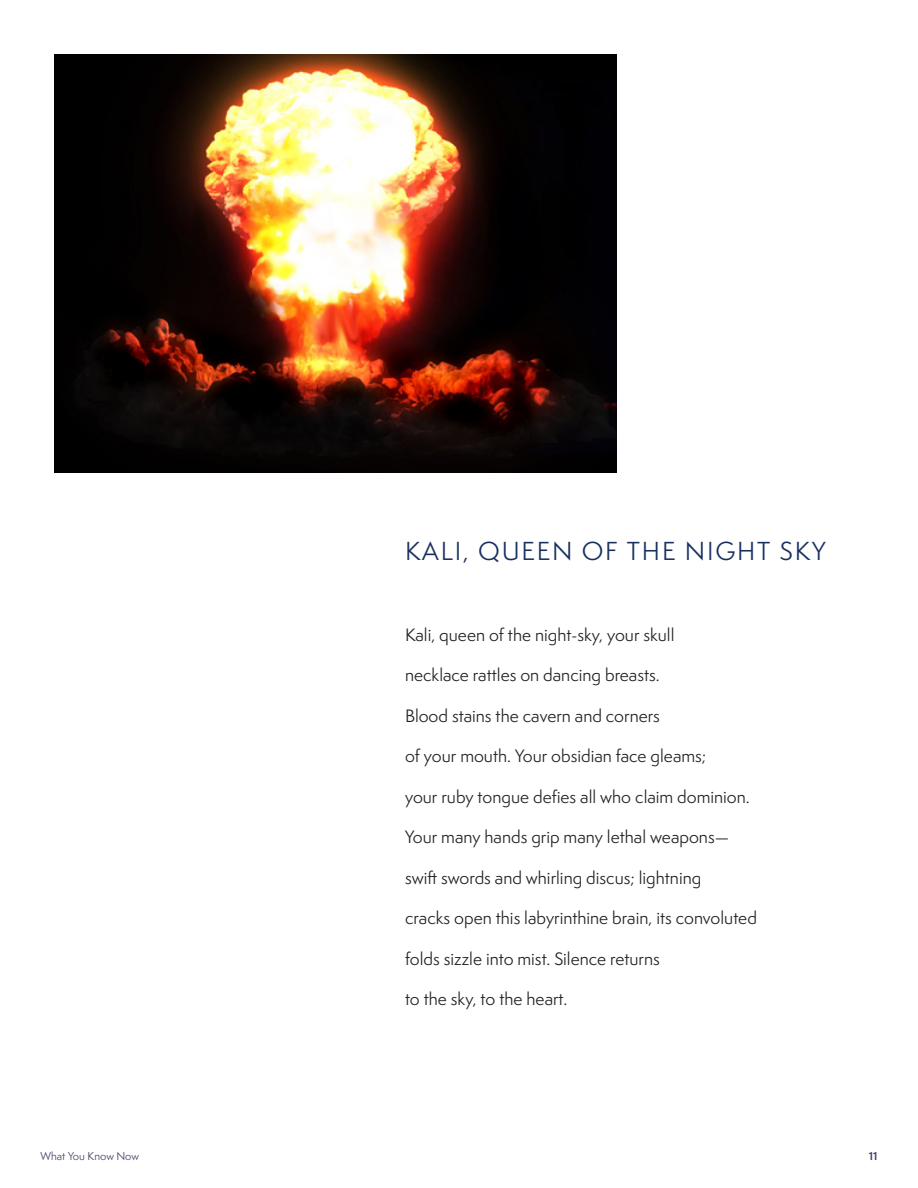
<style>
.page{position:relative;width:918px;height:1188px;background:#fff}
.page>*{position:absolute;margin:0;border:0;box-sizing:border-box;transform-origin:0 0}
.t1{font:24px "Semplicita Pro";letter-spacing:.075em;color:#18305e}
.t2{font:16.5px "Semplicita Pro";color:#231f20}
.t3{font:10.5px "Semplicita Pro";color:#4f3c6c}
.t4{font:700 10.5px "Semplicita Pro";color:#4f3c6c}
</style>
<div class="page">
<img style="left:54px;top:54px;width:562px;height:418px">
<h1 class="t1" style="left:405px;top:534px;width:422px">KALI, QUEEN OF THE NIGHT SKY</h1>
<p class="t2" style="left:405px;top:623px;width:271px">Kali, queen of the night-sky, your skull</p>
<p class="t2" style="left:405px;top:663px;width:256px">necklace rattles on dancing breasts.</p>
<p class="t2" style="left:405px;top:704px;width:256px">Blood stains the cavern and corners</p>
<p class="t2" style="left:405px;top:744px;width:303px">of your mouth. Your obsidian face gleams;</p>
<p class="t2" style="left:405px;top:785px;width:346px">your ruby tongue defies all who claim dominion.</p>
<p class="t2" style="left:405px;top:825px;width:326px">Your many hands grip many lethal weapons—</p>
<p class="t2" style="left:405px;top:866px;width:298px">swift swords and whirling discus; lightning</p>
<p class="t2" style="left:405px;top:906px;width:353px">cracks open this labyrinthine brain, its convoluted</p>
<p class="t2" style="left:405px;top:947px;width:256px">folds sizzle into mist. Silence returns</p>
<p class="t2" style="left:405px;top:987px;width:164px">to the sky, to the heart.</p>
<p class="t3" style="left:40px;top:1148px;width:100px">What You Know Now</p>
<p class="t4" style="left:869px;top:1148px;width:10px">11</p>
</div>
